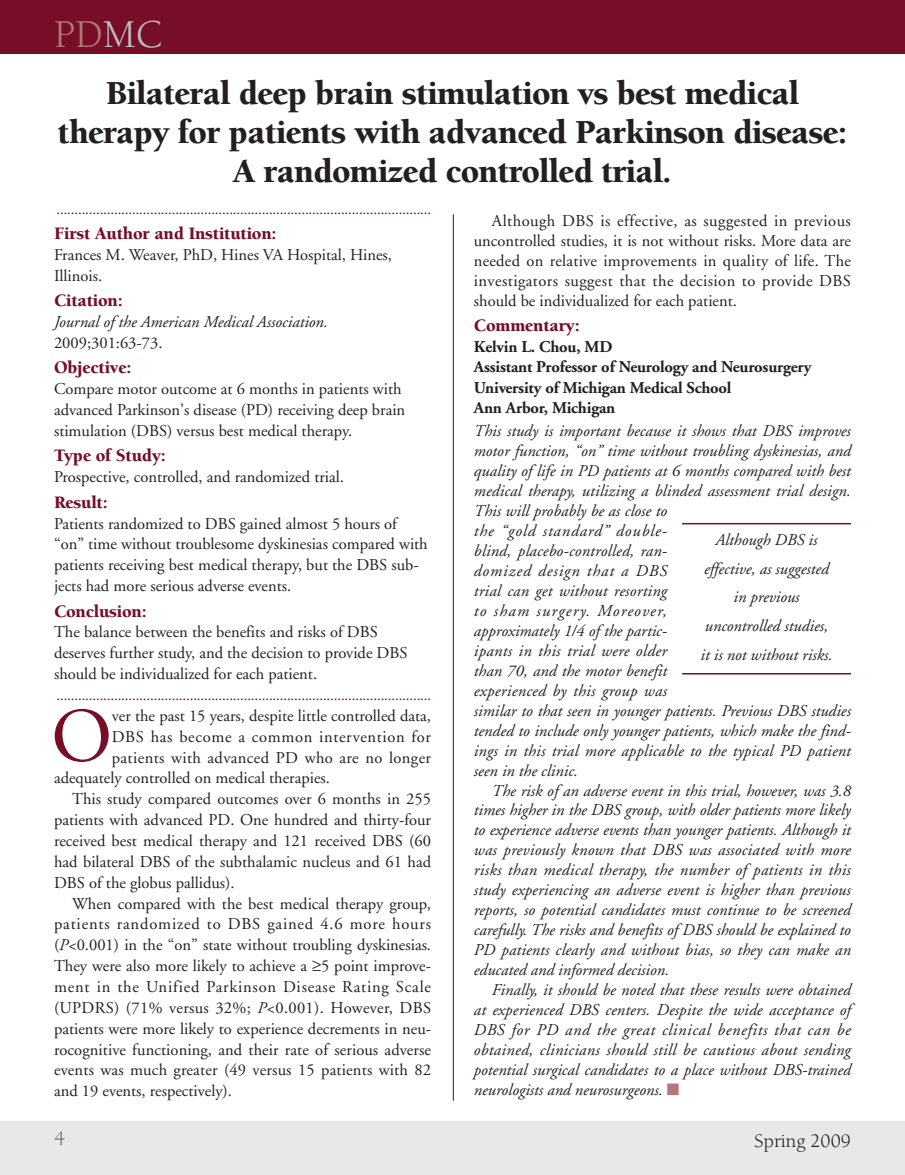
<style>
.page{position:relative;width:905px;height:1175px;background:#fff}
.page>*{position:absolute;margin:0;border:0;box-sizing:border-box;transform-origin:0 0}
.t1{font:76.65px "Adobe Garamond";color:#770e28}
.t2{font:40.5px "Berkeley";color:#b47677}
.t3{font:900 34.5px/39px "Berkeley";letter-spacing:-.02em;color:#231f20;text-align:center}
.t4{font:21px "Berkeley";color:#6c6d70}
.t5{font:19.5px "Berkeley";color:#231f20}
.t6{font:900 18px "Berkeley";letter-spacing:-.01em;color:#770e28}
.t7{font:italic 16.5px/20px "Adobe Garamond";color:#231f20;text-align:justify}
.t8{font:16.5px/20.9px "Adobe Garamond";color:#231f20}
.t9{font:700 16.5px/20.5px "Adobe Garamond";letter-spacing:-.01em;color:#231f20}
.t10{font:16.5px "Adobe Garamond";letter-spacing:.05em;color:#231f20}
.t11{font:16.5px "Adobe Garamond";letter-spacing:.02em;color:#231f20}
.t12{font:16.5px "Adobe Garamond";letter-spacing:.025em;color:#231f20}
.t13{font:16.5px "Adobe Garamond";letter-spacing:.04em;color:#231f20}
.t14{font:15px "Adobe Garamond";color:#770e28}
.s1{color:#bcbdc0}
.s2{font-style:italic}
.s3{color:#b47677}
</style>
<div class="page">
<hr style="left:453px;top:214px;width:1px;height:886px;background:#231f20">
<div style="left:0;top:0;width:904px;height:54px;background:#770e28"></div>
<div style="left:0;top:1120px;width:904px;height:54px;background:#e7e8e9"></div>
<hr style="left:682px;top:523px;width:168px;height:1px;background:#770e28">
<hr style="left:682px;top:673px;width:168px;height:1px;background:#770e28">
<h2 class="t2" style="left:54px;top:18px;width:110px">PD<span class="s1">MC</span></h2>
<h3 class="t3" style="left:58px;top:77px;width:791px">Bilateral deep brain stimulation vs best medical therapy for patients with advanced Parkinson disease:<br>A randomized controlled trial.</h3>
<p class="t14" style="left:56px;top:203px;width:376px">........................................................................................................</p>
<p class="t6" style="left:54px;top:226px;width:224px">First Author and Institution:</p>
<p class="t8" style="left:54px;top:246px;width:339px">Frances M. Weaver, PhD, Hines VA Hospital, Hines,<br>Illinois.</p>
<p class="t6" style="left:54px;top:294px;width:70px">Citation:</p>
<p class="t7" style="left:54px;top:313px;width:275px">Journal of the American Medical Association.</p>
<p class="t8" style="left:54px;top:334px;width:110px">2009;301:63-73.</p>
<p class="t6" style="left:54px;top:361px;width:79px">Objective:</p>
<p class="t8" style="left:54px;top:380px;width:353px">Compare motor outcome at 6 months in patients with advanced Parkinson’s disease (PD) receiving deep brain stimulation (DBS) versus best medical therapy.</p>
<p class="t6" style="left:54px;top:449px;width:113px">Type of Study:</p>
<p class="t8" style="left:54px;top:468px;width:291px">Prospective, controlled, and randomized trial.</p>
<p class="t6" style="left:54px;top:495px;width:55px">Result:</p>
<p class="t8" style="left:54px;top:514px;width:375px">Patients randomized to DBS gained almost 5 hours of “on” time without troublesome dyskinesias compared with patients receiving best medical therapy, but the DBS sub&shy;jects had more serious adverse events.</p>
<p class="t6" style="left:54px;top:604px;width:94px">Conclusion:</p>
<p class="t8" style="left:54px;top:623px;width:355px">The balance between the benefits and risks of DBS deserves further study, and the decision to provide DBS should be individualized for each patient.</p>
<p class="t14" style="left:56px;top:689px;width:376px">........................................................................................................</p>
<h1 class="t1" style="left:51px;top:706px;width:62px">O</h1>
<p class="t8" style="left:112px;top:706px;width:321px">ver the past 15 years, despite little controlled data,</p>
<p class="t13" style="left:112px;top:730px;width:321px">DBS has become a common intervention for</p>
<p class="t12" style="left:112px;top:750px;width:321px">patients with advanced PD who are no longer</p>
<p class="t8" style="left:54px;top:769px;width:277px">adequately controlled on medical therapies.</p>
<p class="t8" style="left:72px;top:790px;width:360px">This study compared outcomes over 6 months in 255</p>
<p class="t8" style="left:54px;top:811px;width:378px">patients with advanced PD. One hundred and thirty-four</p>
<p class="t8" style="left:54px;top:831px;width:378px">received best medical therapy and 121 received DBS (60</p>
<p class="t8" style="left:54px;top:852px;width:378px">had bilateral DBS of the subthalamic nucleus and 61 had</p>
<p class="t8" style="left:54px;top:873px;width:182px">DBS of the globus pallidus).</p>
<p class="t8" style="left:72px;top:894px;width:360px">When compared with the best medical therapy group,</p>
<p class="t10" style="left:54px;top:917px;width:378px">patients randomized to DBS gained 4.6 more hours</p>
<p class="t8" style="left:54px;top:936px;width:378px">(<span class="s2">P</span>&lt;0.001) in the “on” state without troubling dyskinesias.</p>
<p class="t8" style="left:54px;top:956px;width:378px">They were also more likely to achieve a ≥5 point improve-</p>
<p class="t10" style="left:54px;top:980px;width:378px">ment in the Unified Parkinson Disease Rating Scale</p>
<p class="t11" style="left:54px;top:1001px;width:378px">(UPDRS) (71% versus 32%; <span class="s2">P</span>&lt;0.001). However, DBS</p>
<p class="t8" style="left:54px;top:1019px;width:378px">patients were more likely to experience decrements in neu-</p>
<p class="t8" style="left:54px;top:1040px;width:378px">rocognitive functioning, and their rate of serious adverse</p>
<p class="t8" style="left:54px;top:1061px;width:378px">events was much greater (49 versus 15 patients with 82</p>
<p class="t8" style="left:54px;top:1082px;width:179px">and 19 events, respectively).</p>
<p class="t8" style="left:474px;top:212px;width:378px;line-height:20px;text-align:justify;text-indent:18px">Although DBS is effective, as suggested in previous uncontrolled studies, it is not without risks. More data are needed on relative improvements in quality of life. The investigators suggest that the decision to provide DBS should be individualized for each patient.</p>
<p class="t6" style="left:474px;top:318px;width:107px">Commentary:</p>
<p class="t9" style="left:474px;top:337px;width:339px">Kelvin L. Chou, MD<br>Assistant Professor of Neurology and Neurosurgery<br>University of Michigan Medical School<br>Ann Arbor, Michigan</p>
<p class="t7" style="left:474px;top:422px;width:378px;text-align:left">This study is important because it shows that DBS improves motor function, “on” time without troubling dyskinesias, and quality of life in PD patients at 6 months compared with best medical therapy, utilizing a blinded assessment trial design.<br>This will probably be as close to<br>the “gold standard” double-<br>blind, placebo-controlled, ran-<br>domized design that a DBS<br>trial can get without resorting<br>to sham surgery. Moreover,<br>approximately 1/4 of the partic-<br>ipants in this trial were older<br>than 70, and the motor benefit<br>experienced by this group was<br>similar to that seen in younger patients. Previous DBS studies tended to include only younger patients, which make the find&shy;ings in this trial more applicable to the typical PD patient seen in the clinic.</p>
<p class="t7" style="left:474px;top:782px;width:378px;text-indent:18px">The risk of an adverse event in this trial, however, was 3.8 times higher in the DBS group, with older patients more likely to experience adverse events than younger patients. Although it was previously known that DBS was associated with more risks than medical therapy, the number of patients in this study experiencing an adverse event is higher than previous reports, so potential candidates must continue to be screened carefully. The risks and benefits of DBS should be explained to PD patients clearly and without bias, so they can make an educated and informed decision.</p>
<p class="t7" style="left:474px;top:981px;width:378px;text-indent:18px">Finally, it should be noted that these results were obtained at experienced DBS centers. Despite the wide acceptance of DBS for PD and the great clinical benefits that can be obtained, clinicians should still be cautious about sending potential surgical candidates to a place without DBS-trained neurologists and neurosurgeons. <span class="s3">■</span></p>
<p class="t7" style="left:700px;top:527px;width:134px;line-height:28.5px;text-align:center">Although DBS is effective, as suggested in previous uncontrolled studies, it is not without risks.</p>
<p class="t4" style="left:54px;top:1130px;width:12px">4</p>
<p class="t5" style="left:754px;top:1132px;width:98px">Spring 2009</p>
</div>
